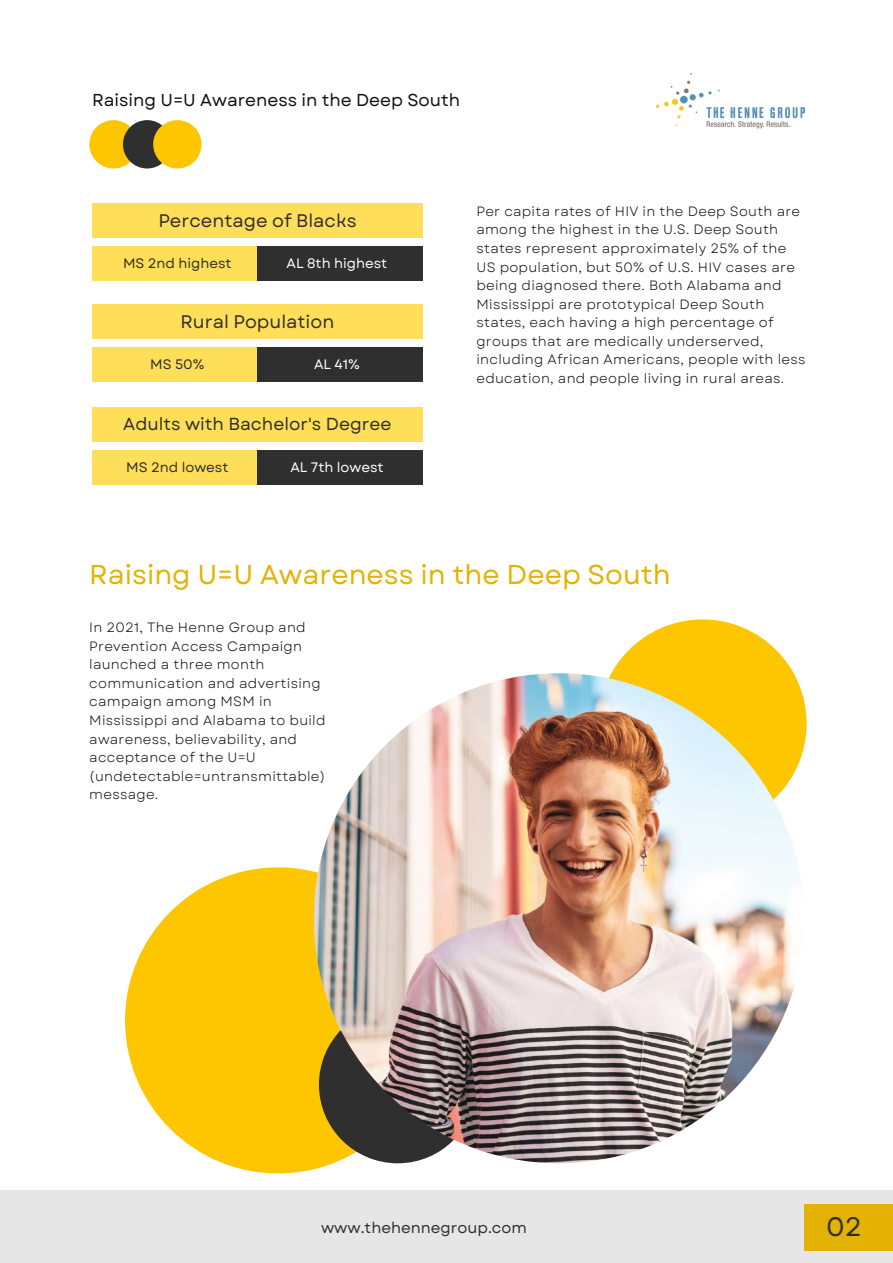
<style>
.page{position:relative;width:893px;height:1263px;background:#fff}
.page>*{position:absolute;margin:0;border:0;box-sizing:border-box;transform-origin:0 0}
.t1{font:27.22px "Garet";color:#e4b203}
.t2{font:26.7px "Garet";color:#302f2f}
.t3{font:18.15px "Garet";color:#302f2f}
.t4{font:17.4px "Garet";color:#302f2f}
.t5{font:17.25px "Garet";color:#101010}
.t6{font:15.23px "Garet";color:#302f2f}
.t7{font:13.73px "Garet";color:#302f2f}
.t8{font:13.73px "Garet";color:#fff}
.t9{font:13.5px/18.6px "Garet";letter-spacing:.02em;color:#101010}
</style>
<div class="page">
<div style="left:0;top:1190px;width:893px;height:73px;background:#e6e6e6"></div>
<img style="left:656px;top:73px;width:148px;height:56px">
<div style="left:125px;top:867px;width:306px;height:306px;background:#fec601;border-radius:50%"></div>
<div style="left:319px;top:1006px;width:157px;height:157px;background:#302f2f;border-radius:50%"></div>
<div style="left:598px;top:619px;width:208px;height:208px;background:#fec601;border-radius:50%"></div>
<img style="left:314px;top:673px;width:490px;height:490px;border-radius:50%">
<div style="left:92px;top:203px;width:331px;height:35px;background:#ffde59"></div>
<div style="left:92px;top:246px;width:331px;height:35px;background:#ffde59"></div>
<div style="left:257px;top:246px;width:166px;height:35px;background:#302f2f"></div>
<div style="left:92px;top:304px;width:331px;height:35px;background:#ffde59"></div>
<div style="left:92px;top:407px;width:331px;height:35px;background:#ffde59"></div>
<div style="left:92px;top:347px;width:331px;height:35px;background:#ffde59"></div>
<div style="left:257px;top:347px;width:166px;height:35px;background:#302f2f"></div>
<div style="left:92px;top:450px;width:331px;height:34px;background:#ffde59"></div>
<div style="left:257px;top:450px;width:166px;height:34px;background:#302f2f"></div>
<div style="left:804px;top:1205px;width:89px;height:46px;background:#e4b203"></div>
<div style="left:89px;top:120px;width:49px;height:48px;background:#fec601;border-radius:50%"></div>
<div style="left:123px;top:120px;width:48px;height:48px;background:#302f2f;border-radius:50%"></div>
<div style="left:153px;top:120px;width:49px;height:48px;background:#fec601;border-radius:50%"></div>
<p class="t5" style="left:92px;top:87px;width:369px">Raising U=U Awareness in the Deep South</p>
<h3 class="t3" style="left:158px;top:207px;width:200px">Percentage of Blacks</h3>
<p class="t7" style="left:123px;top:253px;width:110px">MS 2nd highest</p>
<p class="t8" style="left:287px;top:253px;width:102px">AL 8th highest</p>
<h3 class="t3" style="left:181px;top:308px;width:155px">Rural Population</h3>
<p class="t7" style="left:150px;top:355px;width:56px">MS 50%</p>
<p class="t8" style="left:314px;top:355px;width:47px">AL 41%</p>
<p class="t4" style="left:123px;top:411px;width:270px">Adults with Bachelor's Degree</p>
<p class="t7" style="left:126px;top:457px;width:104px">MS 2nd lowest</p>
<p class="t8" style="left:290px;top:457px;width:95px">AL 7th lowest</p>
<p class="t9" style="left:476px;top:202px;width:331px">Per capita rates of HIV in the Deep South are among the highest in the U.S. Deep South states represent approximately 25% of the US population, but 50% of U.S. HIV cases are being diagnosed there. Both Alabama and Mississippi are prototypical Deep South states, each having a high percentage of groups that are medically underserved, including African Americans, people with less education, and people living in rural areas.</p>
<h1 class="t1" style="left:89px;top:555px;width:583px">Raising U=U Awareness in the Deep South</h1>
<p class="t9" style="left:89px;top:618px;width:238px">In 2021, The Henne Group and<br>Prevention Access Campaign launched a three month communication and advertising campaign among MSM in<br>Mississippi and Alabama to build awareness, believability, and acceptance of the U=U (undetectable=untransmittable) message.</p>
<p class="t6" style="left:321px;top:1217px;width:207px">www.thehennegroup.com</p>
<h2 class="t2" style="left:826px;top:1207px;width:37px">02</h2>
</div>
